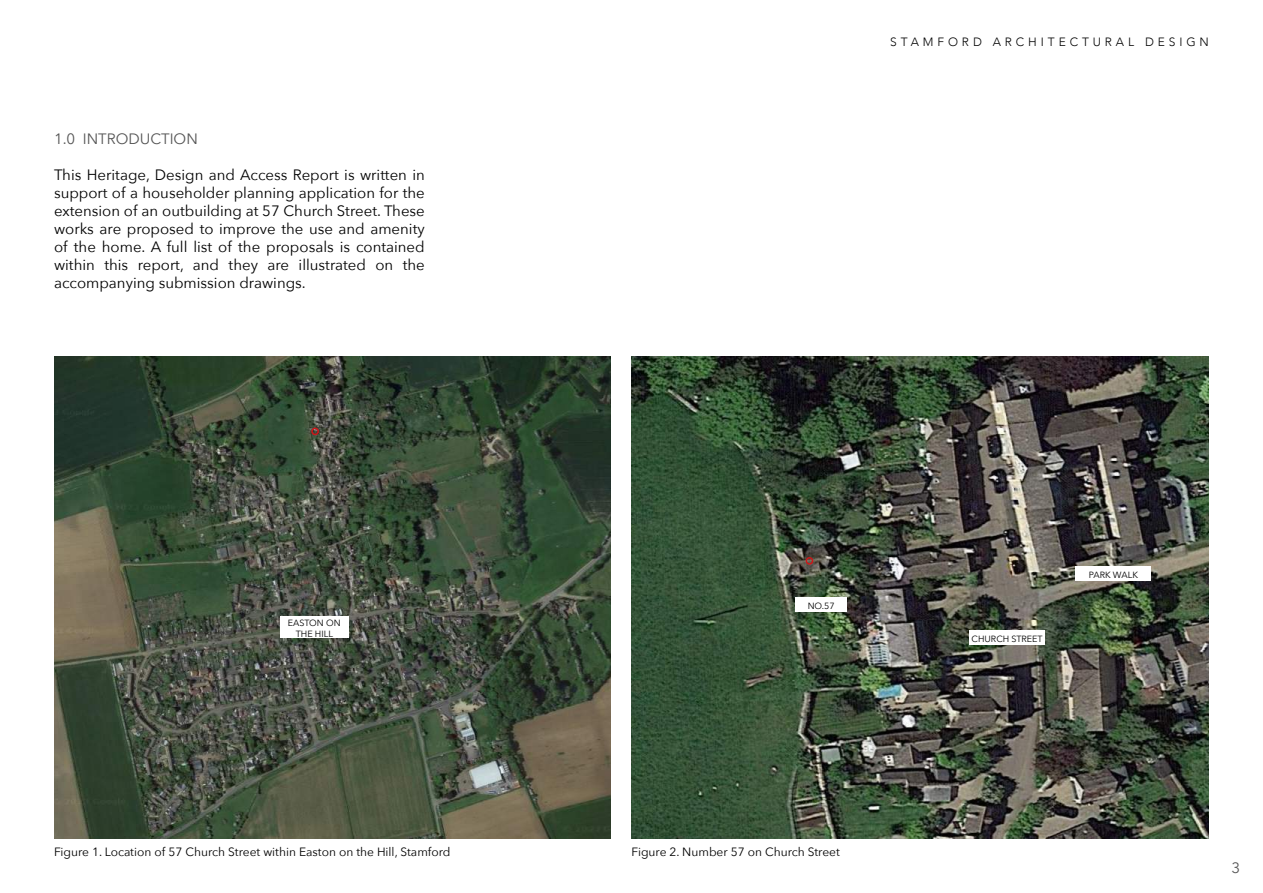
<style>
.page{position:relative;width:1263px;height:893px;background:#fff}
.page>*{position:absolute;margin:0;border:0;box-sizing:border-box;transform-origin:0 0}
.t1{font:15px/18px "Avenir Next";color:#000;text-align:justify}
.t2{font:15px "Avenir Next";color:#555}
.t3{font:12px "Avenir Next";color:#000}
.t4{font:300 12px "Avenir";letter-spacing:.325em;color:#000}
.t5{font:9px/10.8px "Avenir Next";color:#000;text-align:center}
</style>
<div class="page">
<img style="left:54px;top:356px;width:556px;height:483px">
<img style="left:631px;top:356px;width:578px;height:483px">
<div style="left:795px;top:598px;width:52px;height:14px;background:#fff"></div>
<div style="left:280px;top:616px;width:69px;height:22px;background:#fff"></div>
<div style="left:969px;top:630px;width:75px;height:15px;background:#fff"></div>
<div style="left:1076px;top:567px;width:75px;height:14px;background:#fff"></div>
<div style="left:311px;top:428px;width:8px;height:7px;border:2px solid #cd1719;border-radius:50%"></div>
<div style="left:806px;top:557px;width:7px;height:8px;border:2px solid #cd1719;border-radius:50%"></div>
<p class="t2" style="left:54px;top:126px;width:145px">1.0 INTRODUCTION</p>
<p class="t1" style="left:54px;top:165px;width:372px">This Heritage, Design and Access Report is written in support of a householder planning application for the extension of an outbuilding at 57 Church Street. These works are proposed to improve the use and amenity of the home. A full list of the proposals is contained within this report, and they are illustrated on the accompanying submission drawings.</p>
<p class="t4" style="left:890px;top:34px;width:320px">STAMFORD ARCHITECTURAL DESIGN</p>
<p class="t5" style="left:288px;top:617px;width:54px">EASTON ON<br>THE HILL</p>
<p class="t5" style="left:808px;top:601px;width:28px">NO.57</p>
<p class="t3" style="left:54px;top:841px;width:398px">Figure 1. Location of 57 Church Street within Easton on the Hill, Stamford</p>
<p class="t3" style="left:631px;top:841px;width:210px">Figure 2. Number 57 on Church Street</p>
<p class="t5" style="left:972px;top:633px;width:73px">CHURCH STREET</p>
<p class="t5" style="left:1089px;top:570px;width:51px">PARK WALK</p>
<p class="t2" style="left:1231px;top:856px;width:10px">3</p>
</div>
